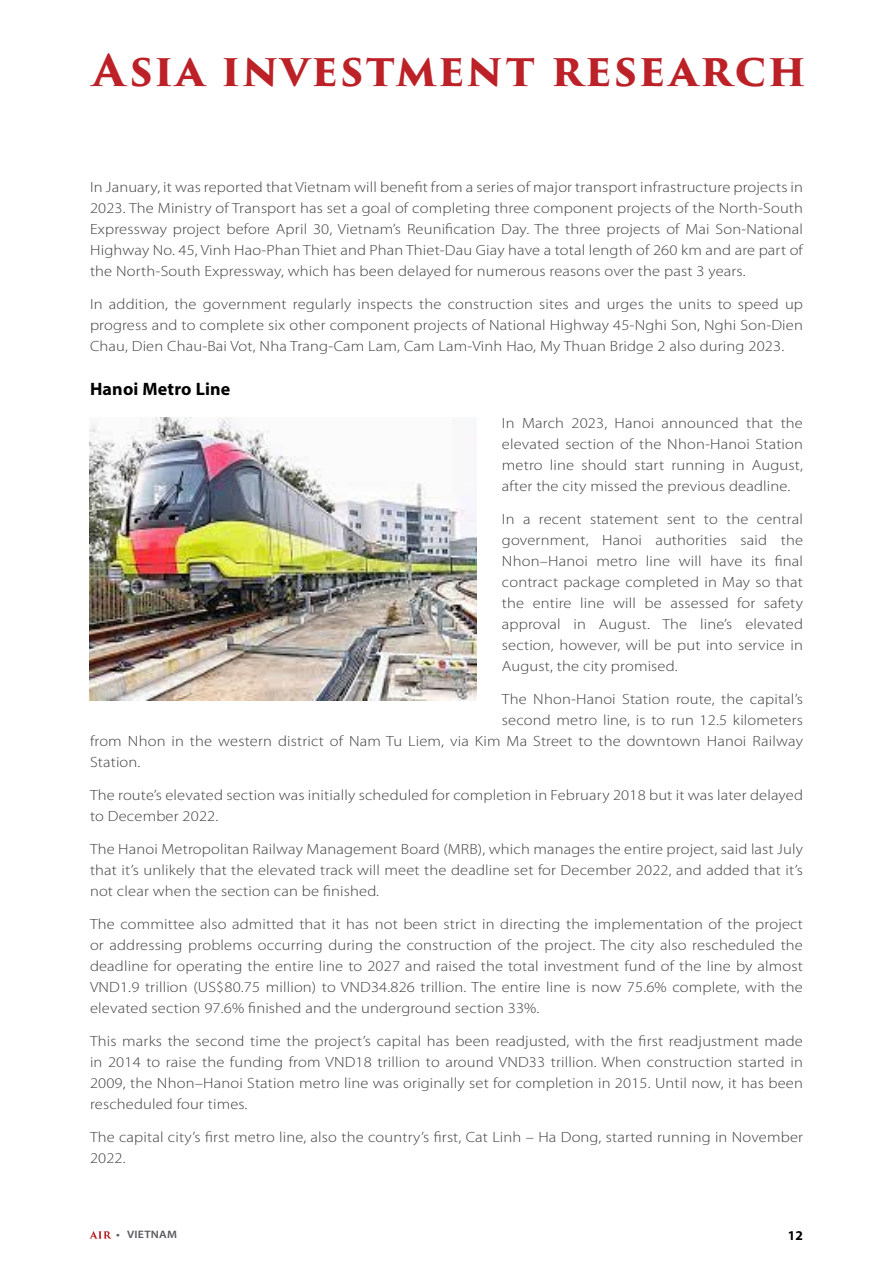
<style>
.page{position:relative;width:893px;height:1263px;background:#fff}
.page>*{position:absolute;margin:0;border:0;box-sizing:border-box;transform-origin:0 0}
.t1{font:700 42.75px "Trajan Pro 3";letter-spacing:.045em;color:#bb2127}
.t2{font:700 18px "Myriad Pro";letter-spacing:.01em;color:#000}
.t3{font:300 14.85px/21px "Myriad Pro";letter-spacing:.01em;color:#414042;text-align:justify;scale:1.11 1}
.t4{font:700 13.5px "Myriad Pro";color:#000}
.t5{font:600 10.8px "Myriad Pro";letter-spacing:.02em;color:#58595b;scale:1.11 1}
</style>
<div class="page">
<img style="left:89px;top:417px;width:387px;height:283px">
<svg style="left:90px;top:1231px;width:21px;height:7px"></svg>
<h1 class="t1" style="left:93px;top:39px;width:715px">Asia investment research</h1>
<p class="t3" style="left:90px;top:177px;width:644px">In January, it was reported that Vietnam will benefit from a series of major transport infrastructure projects in 2023. The Ministry of Transport has set a goal of completing three component projects of the North-South Expressway project before April 30, Vietnam’s Reunification Day. The three projects of Mai Son-National Highway No. 45, Vinh Hao-Phan Thiet and Phan Thiet-Dau Giay have a total length of 260 km and are part of the North-South Expressway, which has been delayed for numerous reasons over the past 3 years.</p>
<p class="t3" style="left:90px;top:294px;width:644px">In addition, the government regularly inspects the construction sites and urges the units to speed up progress and to complete six other component projects of National Highway 45-Nghi Son, Nghi Son-Dien Chau, Dien Chau-Bai Vot, Nha Trang-Cam Lam, Cam Lam-Vinh Hao, My Thuan Bridge 2 also during 2023.</p>
<p class="t2" style="left:90px;top:377px;width:142px">Hanoi Metro Line</p>
<p class="t3" style="left:502px;top:412px;width:273px">In March 2023, Hanoi announced that the elevated section of the Nhon-Hanoi Station metro line should start running in August, after the city missed the previous deadline.</p>
<p class="t3" style="left:502px;top:508px;width:273px">In a recent statement sent to the central government, Hanoi authorities said the Nhon–Hanoi metro line will have its final contract package completed in May so that the entire line will be assessed for safety approval in August. The line’s elevated section, however, will be put into service in August, the city promised.</p>
<p class="t3" style="left:502px;top:688px;width:273px">The Nhon-Hanoi Station route, the capital’s</p>
<p class="t3" style="left:502px;top:709px;width:273px">second metro line, is to run 12.5 kilometers</p>
<p class="t3" style="left:90px;top:730px;width:644px">from Nhon in the western district of Nam Tu Liem, via Kim Ma Street to the downtown Hanoi Railway</p>
<p class="t3" style="left:90px;top:751px;width:47px">Station.</p>
<p class="t3" style="left:90px;top:784px;width:644px">The route’s elevated section was initially scheduled for completion in February 2018 but it was later delayed to December 2022.</p>
<p class="t3" style="left:90px;top:838px;width:644px">The Hanoi Metropolitan Railway Management Board (MRB), which manages the entire project, said last July that it’s unlikely that the elevated track will meet the deadline set for December 2022, and added that it’s not clear when the section can be finished.</p>
<p class="t3" style="left:90px;top:913px;width:644px">The committee also admitted that it has not been strict in directing the implementation of the project or addressing problems occurring during the construction of the project. The city also rescheduled the deadline for operating the entire line to 2027 and raised the total investment fund of the line by almost VND1.9 trillion (US$80.75 million) to VND34.826 trillion. The entire line is now 75.6% complete, with the elevated section 97.6% finished and the underground section 33%.</p>
<p class="t3" style="left:90px;top:1030px;width:644px">This marks the second time the project’s capital has been readjusted, with the first readjustment made in 2014 to raise the funding from VND18 trillion to around VND33 trillion. When construction started in 2009, the Nhon–Hanoi Station metro line was originally set for completion in 2015. Until now, it has been rescheduled four times.</p>
<p class="t3" style="left:90px;top:1126px;width:644px">The capital city’s first metro line, also the country’s first, Cat Linh – Ha Dong, started running in November<br>2022.</p>
<p class="t5" style="left:116px;top:1228px;width:56px">• VIETNAM</p>
<p class="t4" style="left:788px;top:1227px;width:16px">12</p>
</div>
